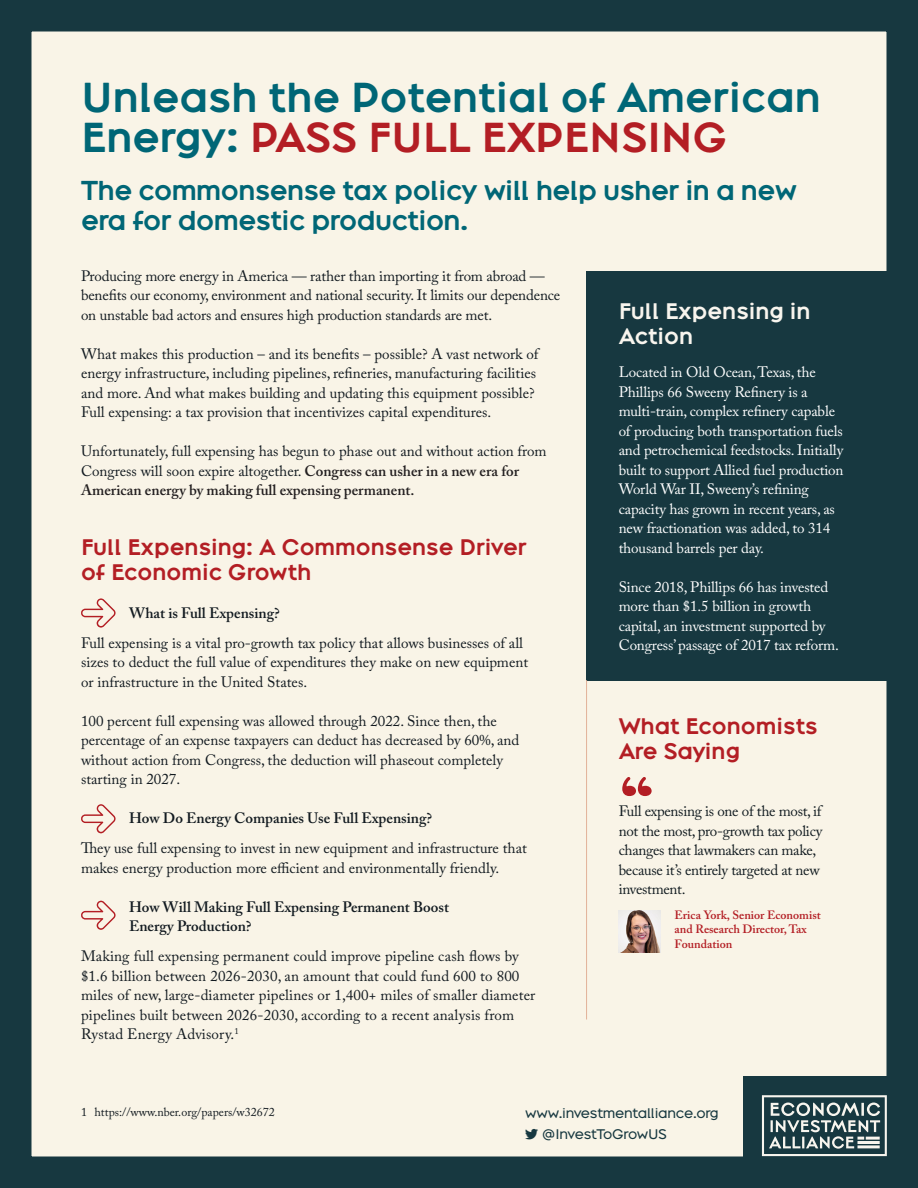
<style>
.page{position:relative;width:918px;height:1188px;background:#fff}
.page>*{position:absolute;margin:0;border:0;box-sizing:border-box;transform-origin:0 0}
.t1{font:60px "Broadacre Medium 0";color:#b31e24}
.t2{font:39px/40.2px "Broadacre Medium 0";color:#006676}
.t3{font:25.5px/30px "Broadacre Medium 0";letter-spacing:-.02em;color:#006676}
.t4{font:21px/25.2px "Broadacre Medium 0";color:#b31e24}
.t5{font:21px/25.2px "Broadacre Medium 0";color:#f8f5ee}
.t6{font:15px/19.5px "Adobe Caslon Pro";color:#121a20}
.t7{font:15px/19.5px "Adobe Caslon Pro";letter-spacing:-.01em;color:#fff}
.t8{font:15px/19.5px "Adobe Caslon Pro";letter-spacing:-.02em;color:#111b20}
.t9{font:600 15px/19.5px "Adobe Caslon Pro";color:#121a20}
.t10{font:13.05px "Broadacre Regular 0";letter-spacing:-.02em;color:#173840}
.t11{font:600 12px/14.4px "Adobe Caslon Pro";color:#b31e24}
.t12{font:12px "Adobe Caslon Pro";color:#121a20}
.s1{color:#b31e24}
.s2{font-weight:600;color:#231f20}
</style>
<div class="page">
<div style="left:16px;top:16px;width:886px;height:1156px;background:#f9f4e7"></div>
<div style="left:0;top:0;width:918px;height:1188px;border:32px solid #173840"></div>
<div style="left:744px;top:1077px;width:174px;height:111px;background:#173840"></div>
<svg style="left:762px;top:1095px;width:125px;height:61px"></svg>
<hr style="left:866px;top:1137px;width:14px;height:3px;background:#f8f5ee">
<hr style="left:857px;top:1141px;width:23px;height:3px;background:#f8f5ee">
<hr style="left:857px;top:1145px;width:23px;height:3px;background:#f8f5ee">
<div style="left:586px;top:271px;width:332px;height:409px;background:#173840"></div>
<img style="left:619px;top:910px;width:42px;height:43px">
<hr style="left:586px;top:680px;width:1px;height:340px;background:#e2b199">
<svg style="left:81px;top:598px;width:35px;height:30px"></svg>
<svg style="left:81px;top:804px;width:35px;height:29px"></svg>
<svg style="left:81px;top:901px;width:35px;height:29px"></svg>
<p class="t2" style="left:81px;top:76px;width:741px">Unleash the Potential of American<br>Energy: <span class="s1">PASS FULL EXPENSING</span></p>
<p class="t3" style="left:81px;top:175px;width:718px">The commonsense tax policy will help usher in a new era for domestic production.</p>
<p class="t6" style="left:81px;top:266px;width:481px">Producing more energy in America — rather than importing it from abroad — benefits our economy, environment and national security. It limits our dependence on unstable bad actors and ensures high production standards are met.</p>
<p class="t6" style="left:81px;top:344px;width:459px">What makes this production – and its benefits – possible? A vast network of energy infrastructure, including pipelines, refineries, manufacturing facilities and more. And what makes building and updating this equipment possible?<br>Full expensing: a tax provision that incentivizes capital expenditures.</p>
<p class="t6" style="left:81px;top:441px;width:467px">Unfortunately, full expensing has begun to phase out and without action from<br>Congress will soon expire altogether. <span class="s2">Congress can usher in a new era for<br>American energy by making full expensing permanent.</span></p>
<p class="t4" style="left:81px;top:534px;width:447px">Full Expensing: A Commonsense Driver of Economic Growth</p>
<p class="t9" style="left:129px;top:603px;width:152px">What is Full Expensing?</p>
<p class="t6" style="left:81px;top:633px;width:449px">Full expensing is a vital pro-growth tax policy that allows businesses of all sizes to deduct the full value of expenditures they make on new equipment or infrastructure in the United States.</p>
<p class="t6" style="left:81px;top:711px;width:440px">100 percent full expensing was allowed through 2022. Since then, the percentage of an expense taxpayers can deduct has decreased by 60%, and without action from Congress, the deduction will phaseout completely starting in 2027.</p>
<p class="t9" style="left:129px;top:808px;width:305px">How Do Energy Companies Use Full Expensing?</p>
<p class="t6" style="left:81px;top:838px;width:447px">They use full expensing to invest in new equipment and infrastructure that makes energy production more efficient and environmentally friendly.</p>
<p class="t9" style="left:129px;top:897px;width:322px">How Will Making Full Expensing Permanent Boost<br>Energy Production?</p>
<p class="t6" style="left:81px;top:946px;width:456px">Making full expensing permanent could improve pipeline cash flows by $1.6 billion between 2026-2030, an amount that could fund 600 to 800 miles of new, large-diameter pipelines or 1,400+ miles of smaller diameter pipelines built between 2026-2030, according to a recent analysis from Rystad Energy Advisory.<sup>1</sup></p>
<p class="t5" style="left:619px;top:298px;width:193px">Full Expensing in<br>Action</p>
<p class="t7" style="left:619px;top:362px;width:226px">Located in Old Ocean, Texas, the Phillips 66 Sweeny Refinery is a multi-train, complex refinery capable of producing both transportation fuels and petrochemical feedstocks. Initially built to support Allied fuel production World War II, Sweeny’s refining capacity has grown in recent years, as new fractionation was added, to 314 thousand barrels per day.</p>
<p class="t7" style="left:619px;top:577px;width:222px">Since 2018, Phillips 66 has invested more than $1.5 billion in growth capital, an investment supported by Congress’ passage of 2017 tax reform.</p>
<p class="t4" style="left:619px;top:712px;width:201px">What Economists<br>Are Saying</p>
<p class="t1" style="left:619px;top:767px;width:38px">“</p>
<p class="t8" style="left:619px;top:801px;width:205px">Full expensing is one of the most, if not the most, pro-growth tax policy changes that lawmakers can make, because it’s entirely targeted at new investment.</p>
<p class="t11" style="left:675px;top:908px;width:148px">Erica York, Senior Economist and Research Director, Tax<br>Foundation</p>
<p class="t12" style="left:81px;top:1105px;width:195px">1 https://www.nber.org/papers/w32672</p>
<p class="t10" style="left:525px;top:1105px;width:195px">www.investmentalliance.org</p>
<p class="t10" style="left:541px;top:1125px;width:127px">@InvestToGrowUS</p>
</div>
